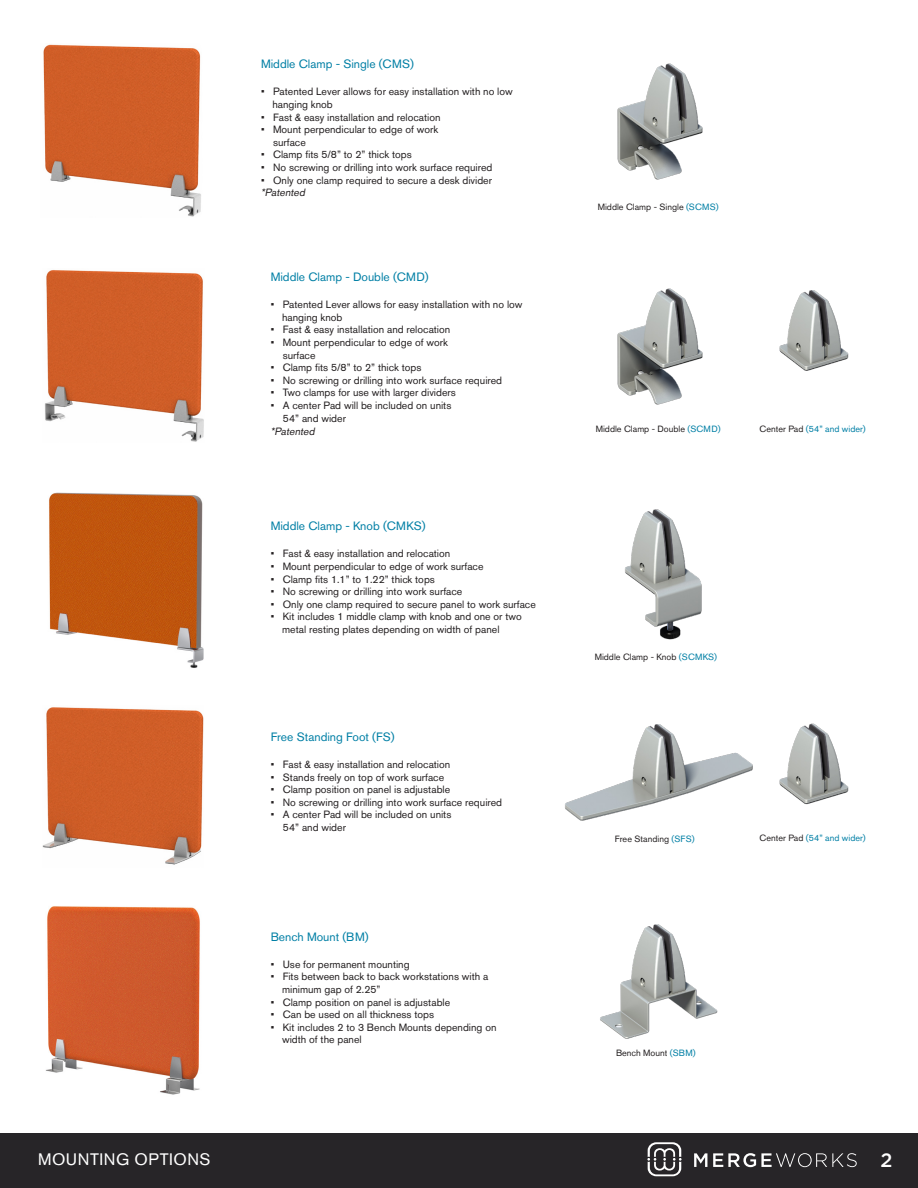
<style>
.page{position:relative;width:918px;height:1188px;background:#fff}
.page>*{position:absolute;margin:0;border:0;box-sizing:border-box;transform-origin:0 0}
.t1{font:500 19.5px "Gotham";color:#fff}
.Sub_Head{font:16.5px "Akzidenz Grotesk Pro";letter-spacing:.03em;color:#fff}
.t2{font:12px "Akzidenz Grotesk Pro";color:#007fa5}
.t3{font:10.5px/12.6px "Akzidenz Grotesk Pro";color:#231f20}
.t4{font:italic 10.5px "Akzidenz Grotesk Pro";color:#231f20}
.t5{font:9px "Akzidenz Grotesk Pro";color:#231f20}
.t6{font:9px "Akzidenz Grotesk Pro";color:#007fa5}
.s1{color:#007fa5}
.s2{color:#231f20}
</style>
<div class="page">
<div style="left:0;top:1134px;width:918px;height:54px;background:#272528"></div>
<svg style="left:694px;top:1153px;width:13px;height:14px"></svg>
<svg style="left:713px;top:1153px;width:144px;height:14px"></svg>
<svg style="left:647px;top:1142px;width:35px;height:34px"></svg>
<img style="left:49px;top:492px;width:155px;height:176px">
<img style="left:45px;top:270px;width:159px;height:172px">
<img style="left:45px;top:906px;width:155px;height:189px">
<img style="left:42px;top:707px;width:162px;height:158px">
<img style="left:43px;top:44px;width:158px;height:173px">
<img style="left:600px;top:924px;width:118px;height:115px">
<img style="left:565px;top:724px;width:149px;height:97px">
<img style="left:625px;top:509px;width:77px;height:131px">
<img style="left:617px;top:288px;width:86px;height:117px">
<img style="left:617px;top:63px;width:86px;height:117px">
<img style="left:779px;top:290px;width:70px;height:81px">
<img style="left:714px;top:723px;width:135px;height:82px">
<p class="t2" style="left:261px;top:56px;width:154px">Middle Clamp - Single (CMS)</p>
<p class="t3" style="left:272px;top:85px;width:242px;text-indent:-11px">• Patented Lever allows for easy installation with no low hanging knob</p>
<p class="t3" style="left:261px;top:111px;width:181px">• Fast &amp; easy installation and relocation</p>
<p class="t3" style="left:273px;top:123px;width:167px;text-indent:-12px">• Mount perpendicular to edge of work surface</p>
<p class="t3" style="left:261px;top:148px;width:152px">• Clamp fits 5/8” to 2” thick tops</p>
<p class="t3" style="left:261px;top:161px;width:233px">• No screwing or drilling into work surface required</p>
<p class="t3" style="left:261px;top:174px;width:232px">• Only one clamp required to secure a desk divider</p>
<p class="t4" style="left:261px;top:186px;width:48px">*Patented</p>
<p class="t2" style="left:271px;top:269px;width:160px">Middle Clamp - Double (CMD)</p>
<p class="t3" style="left:282px;top:298px;width:242px;text-indent:-11px">• Patented Lever allows for easy installation with no low hanging knob</p>
<p class="t3" style="left:271px;top:323px;width:181px">• Fast &amp; easy installation and relocation</p>
<p class="t3" style="left:283px;top:336px;width:167px;text-indent:-12px">• Mount perpendicular to edge of work surface</p>
<p class="t3" style="left:271px;top:361px;width:152px">• Clamp fits 5/8” to 2” thick tops</p>
<p class="t3" style="left:271px;top:374px;width:233px">• No screwing or drilling into work surface required</p>
<p class="t3" style="left:271px;top:386px;width:187px">• Two clamps for use with larger dividers</p>
<p class="t3" style="left:283px;top:399px;width:170px;text-indent:-12px">• A center Pad will be included on units<br>54” and wider</p>
<p class="t4" style="left:271px;top:425px;width:48px">*Patented</p>
<p class="t2" style="left:271px;top:518px;width:156px">Middle Clamp - Knob (CMKS)</p>
<p class="t3" style="left:271px;top:547px;width:181px">• Fast &amp; easy installation and relocation</p>
<p class="t3" style="left:271px;top:560px;width:214px">• Mount perpendicular to edge of work surface</p>
<p class="t3" style="left:271px;top:573px;width:166px">• Clamp fits 1.1” to 1.22” thick tops</p>
<p class="t3" style="left:271px;top:585px;width:193px">• No screwing or drilling into work surface</p>
<p class="t3" style="left:271px;top:598px;width:267px">• Only one clamp required to secure panel to work surface</p>
<p class="t3" style="left:271px;top:610px;width:253px">• Kit includes 1 middle clamp with knob and one or two</p>
<p class="t3" style="left:282px;top:623px;width:219px">metal resting plates depending on width of panel</p>
<p class="t2" style="left:271px;top:729px;width:125px">Free Standing Foot (FS)</p>
<p class="t3" style="left:271px;top:758px;width:181px">• Fast &amp; easy installation and relocation</p>
<p class="t3" style="left:271px;top:771px;width:175px">• Stands freely on top of work surface</p>
<p class="t3" style="left:271px;top:783px;width:181px">• Clamp position on panel is adjustable</p>
<p class="t3" style="left:271px;top:796px;width:233px">• No screwing or drilling into work surface required</p>
<p class="t3" style="left:283px;top:808px;width:170px;text-indent:-12px">• A center Pad will be included on units<br>54” and wider</p>
<p class="t2" style="left:271px;top:929px;width:99px">Bench Mount (BM)</p>
<p class="t3" style="left:271px;top:958px;width:140px">• Use for permanent mounting</p>
<p class="t3" style="left:271px;top:970px;width:219px">• Fits between back to back workstations with a</p>
<p class="t3" style="left:282px;top:983px;width:100px">minimum gap of 2.25”</p>
<p class="t3" style="left:271px;top:996px;width:181px">• Clamp position on panel is adjustable</p>
<p class="t3" style="left:271px;top:1008px;width:165px">• Can be used on all thickness tops</p>
<p class="t3" style="left:271px;top:1021px;width:227px">• Kit includes 2 to 3 Bench Mounts depending on</p>
<p class="t3" style="left:282px;top:1033px;width:81px">width of the panel</p>
<p class="t5" style="left:598px;top:201px;width:122px">Middle Clamp - Single <span class="s1">(SCMS)</span></p>
<p class="t5" style="left:596px;top:423px;width:126px">Middle Clamp - Double <span class="s1">(SCMD)</span></p>
<p class="t6" style="left:760px;top:423px;width:108px"><span class="s2">Center Pad</span> (54” and wider)</p>
<p class="t5" style="left:595px;top:651px;width:124px">Middle Clamp - Knob <span class="s1">(SCMKS)</span></p>
<p class="t5" style="left:615px;top:833px;width:81px">Free Standing <span class="s1">(SFS)</span></p>
<p class="t6" style="left:760px;top:832px;width:108px"><span class="s2">Center Pad</span> (54” and wider)</p>
<p class="t5" style="left:616px;top:1047px;width:81px">Bench Mount <span class="s1">(SBM)</span></p>
<p class="Sub_Head" style="left:38px;top:1148px;width:174px">MOUNTING OPTIONS</p>
<p class="t1" style="left:881px;top:1149px;width:13px">2</p>
</div>
